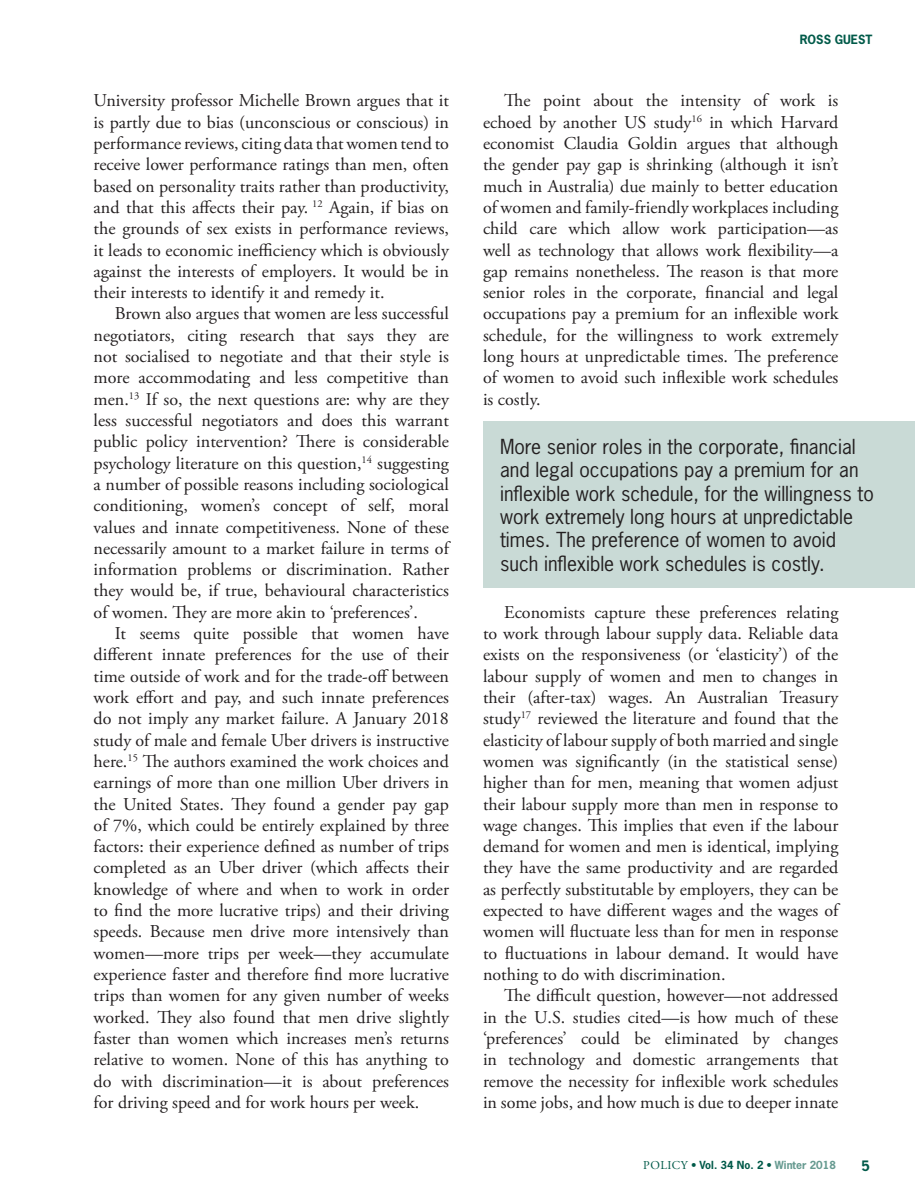
<style>
.page{position:relative;width:915px;height:1191px;background:#fff}
.page>*{position:absolute;margin:0;border:0;box-sizing:border-box;transform-origin:0 0}
._23_CALLOUT_LEFT{font:19.5px/23.4px "News Gothic Std";color:#231f20}
._06_Body_copy{font:18px/21.3px "Adobe Garamond Pro";color:#231f20;text-align:justify}
._07_Body_copy_no_ind{font:18px/21.3px "Adobe Garamond Pro";color:#231f20;text-align:justify}
.t1{font:700 13.5px "News Gothic Std";color:#005a49}
.t2{font:700 12px "News Gothic Std";color:#005a49}
.t3{font:700 10.5px "News Gothic Std";color:#005a49}
.s1{font-family:"Adobe Garamond Pro";font-weight:400;font-size:12px}
.s2{color:#669a90}
</style>
<div class="page">
<div style="left:483px;top:421px;width:431px;height:167px;background:#c9dad6"></div>
<p class="_07_Body_copy_no_ind" style="left:94px;top:91px;width:357px">University professor Michelle Brown argues that it is partly due to bias (unconscious or conscious) in performance reviews, citing data that women tend to receive lower performance ratings than men, often based on personality traits rather than productivity, and that this affects their pay. <sup>12</sup> Again, if bias on the grounds of sex exists in performance reviews, it leads to economic inefficiency which is obviously against the interests of employers. It would be in their interests to identify it and remedy it.</p>
<p class="_06_Body_copy" style="left:94px;top:304px;width:357px;text-indent:21px">Brown also argues that women are less successful negotiators, citing research that says they are not socialised to negotiate and that their style is more accommodating and less competitive than men.<sup>13</sup> If so, the next questions are: why are they less successful negotiators and does this warrant public policy intervention? There is considerable psychology literature on this question,<sup>14</sup> suggesting a number of possible reasons including sociological conditioning, women’s concept of self, moral values and innate competitiveness. None of these necessarily amount to a market failure in terms of information problems or discrimination. Rather they would be, if true, behavioural characteristics of women. They are more akin to ‘preferences’.</p>
<p class="_06_Body_copy" style="left:94px;top:623px;width:357px;text-indent:21px">It seems quite possible that women have different innate preferences for the use of their time outside of work and for the trade-off between work effort and pay, and such innate preferences do not imply any market failure. A January 2018 study of male and female Uber drivers is instructive here.<sup>15</sup> The authors examined the work choices and earnings of more than one million Uber drivers in the United States. They found a gender pay gap of 7%, which could be entirely explained by three factors: their experience defined as number of trips completed as an Uber driver (which affects their knowledge of where and when to work in order to find the more lucrative trips) and their driving speeds. Because men drive more intensively than women—more trips per week—they accumulate experience faster and therefore find more lucrative trips than women for any given number of weeks worked. They also found that men drive slightly faster than women which increases men’s returns relative to women. None of this has anything to do with discrimination—it is about preferences for driving speed and for work hours per week.</p>
<p class="t2" style="left:799px;top:31px;width:74px">ROSS GUEST</p>
<p class="_06_Body_copy" style="left:483px;top:91px;width:357px;text-indent:21px">The point about the intensity of work is echoed by another US study<sup>16</sup> in which Harvard economist Claudia Goldin argues that although the gender pay gap is shrinking (although it isn’t much in Australia) due mainly to better education of women and family-friendly workplaces including child care which allow work participation—as well as technology that allows work flexibility—a gap remains nonetheless. The reason is that more senior roles in the corporate, financial and legal occupations pay a premium for an inflexible work schedule, for the willingness to work extremely long hours at unpredictable times. The preference of women to avoid such inflexible work schedules is costly.</p>
<p class="_23_CALLOUT_LEFT" style="left:500px;top:434px;width:375px">More senior roles in the corporate, financial and legal occupations pay a premium for an inflexible work schedule, for the willingness to work extremely long hours at unpredictable times. The preference of women to avoid such inflexible work schedules is costly.</p>
<p class="_06_Body_copy" style="left:483px;top:602px;width:357px;text-indent:21px">Economists capture these preferences relating to work through labour supply data. Reliable data exists on the responsiveness (or ‘elasticity’) of the labour supply of women and men to changes in their (after-tax) wages. An Australian Treasury study<sup>17</sup> reviewed the literature and found that the elasticity of labour supply of both married and single women was significantly (in the statistical sense) higher than for men, meaning that women adjust their labour supply more than men in response to wage changes. This implies that even if the labour demand for women and men is identical, implying they have the same productivity and are regarded as perfectly substitutable by employers, they can be expected to have different wages and the wages of women will fluctuate less than for men in response to fluctuations in labour demand. It would have nothing to do with discrimination.</p>
<p class="_06_Body_copy" style="left:483px;top:985px;width:357px;text-indent:21px">The difficult question, however—not addressed in the U.S. studies cited—is how much of these ‘preferences’ could be eliminated by changes in technology and domestic arrangements that remove the necessity for inflexible work schedules in some jobs, and how much is due to deeper innate</p>
<p class="t3" style="left:643px;top:1158px;width:194px"><span class="s1">POLICY</span> • Vol. 34 No. 2 • <span class="s2">Winter 2018</span></p>
<p class="t1" style="left:861px;top:1157px;width:10px">5</p>
</div>
